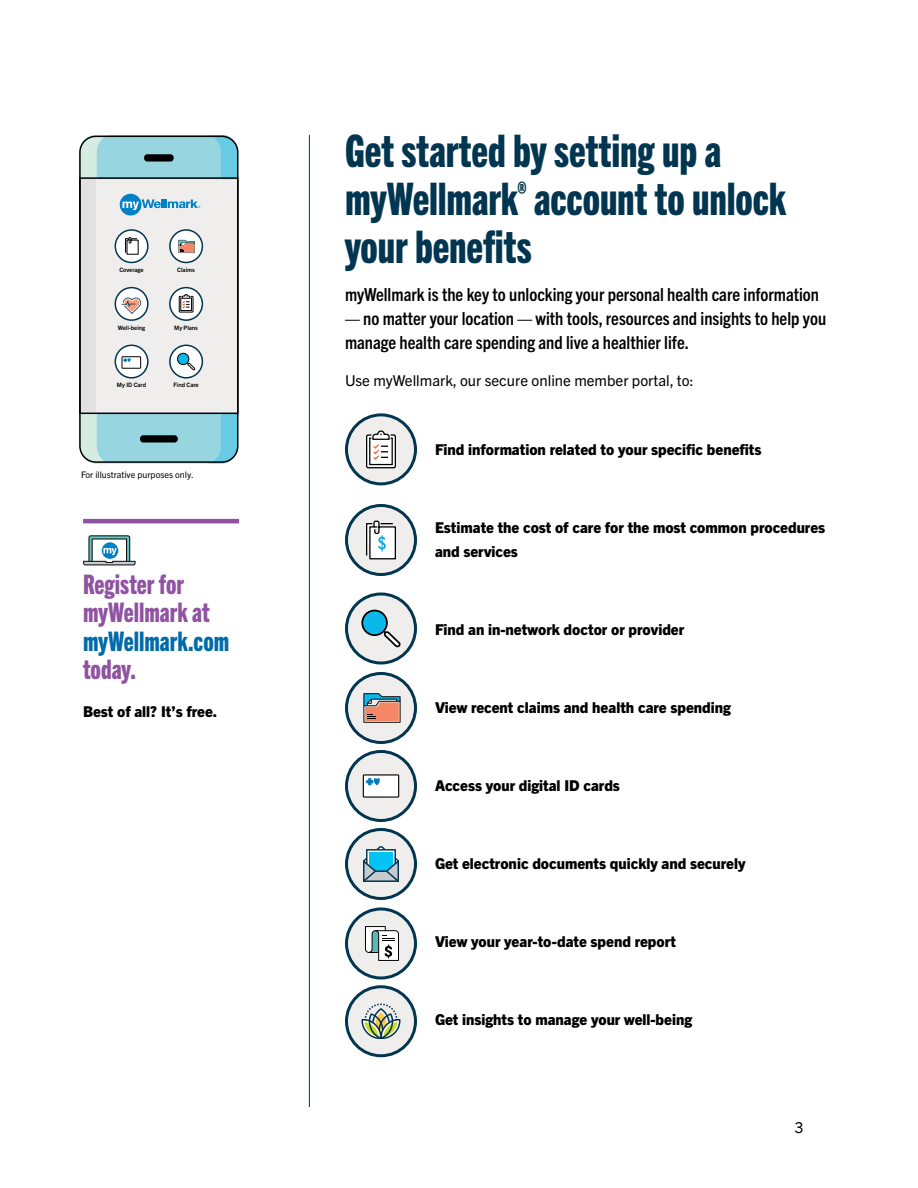
<style>
.page{position:relative;width:918px;height:1188px;background:#fff}
.page>*{position:absolute;margin:0;border:0;box-sizing:border-box;transform-origin:0 0}
.t1{font:45px/48px "Trade Gothic Next LT Pro Hv Cm";letter-spacing:-.005em;color:#023550}
.t2{font:27px/28.5px "Trade Gothic Next LT Pro Hv Cm";color:#8f53a1}
.t3{font:700 condensed 18px/24px "Trade Gothic Next LT Pro";color:#000}
.t4{font:800 15px/24px "Trade Gothic Next LT Pro";color:#000}
.t5{font:15px "Trade Gothic Next LT Pro";color:#000}
.t6{font:9px "Trade Gothic Next LT Pro";color:#000}
.t7{font:700 6px "Trade Gothic Next LT Pro";color:#000}
.s1{color:#006ba8}
</style>
<div class="page">
<hr style="left:83px;top:519px;width:156px;height:4px;background:#8f53a1">
<svg style="left:83px;top:535px;width:53px;height:30px"></svg>
<hr style="left:309px;top:135px;width:1px;height:972px;background:#023550">
<div style="left:346px;top:415px;width:70px;height:69px;background:#efeeed;border-radius:50%"></div>
<div style="left:345px;top:413px;width:72px;height:72px;border:3px solid #023550;border-radius:50%"></div>
<div style="left:367px;top:435px;width:28px;height:33px;background:#fff;border-radius:2px"></div>
<div style="left:366px;top:434px;width:30px;height:34px;border:1px solid #000;border-radius:2px"></div>
<svg style="left:369px;top:430px;width:24px;height:36px"></svg>
<div style="left:346px;top:752px;width:70px;height:69px;background:#efeeed;border-radius:50%"></div>
<div style="left:345px;top:750px;width:72px;height:72px;border:3px solid #023550;border-radius:50%"></div>
<div style="left:363px;top:775px;width:36px;height:22px;background:#fff"></div>
<div style="left:363px;top:774px;width:36px;height:24px;border:1px solid #000"></div>
<svg style="left:366px;top:778px;width:14px;height:7px"></svg>
<div style="left:346px;top:909px;width:70px;height:69px;background:#efeeed;border-radius:50%"></div>
<div style="left:345px;top:907px;width:72px;height:72px;border:3px solid #023550;border-radius:50%"></div>
<svg style="left:365px;top:926px;width:34px;height:35px"></svg>
<div style="left:346px;top:987px;width:70px;height:69px;background:#efeeed;border-radius:50%"></div>
<div style="left:345px;top:985px;width:72px;height:72px;border:3px solid #023550;border-radius:50%"></div>
<svg style="left:361px;top:1004px;width:40px;height:35px"></svg>
<svg style="left:80px;top:135px;width:157px;height:328px"></svg>
<div style="left:346px;top:830px;width:70px;height:69px;background:#efeeed;border-radius:50%"></div>
<div style="left:345px;top:828px;width:72px;height:72px;border:3px solid #023550;border-radius:50%"></div>
<svg style="left:363px;top:846px;width:36px;height:36px"></svg>
<div style="left:346px;top:594px;width:70px;height:69px;background:#efeeed;border-radius:50%"></div>
<div style="left:345px;top:593px;width:72px;height:72px;border:3px solid #023550;border-radius:50%"></div>
<div style="left:362px;top:611px;width:25px;height:24px;background:#0cb7eb;border-radius:50%"></div>
<div style="left:361px;top:610px;width:27px;height:26px;border:2px solid #000;border-radius:50%"></div>
<svg style="left:381px;top:629px;width:20px;height:19px"></svg>
<div style="left:346px;top:506px;width:70px;height:69px;background:#efeeed;border-radius:50%"></div>
<div style="left:345px;top:504px;width:72px;height:72px;border:3px solid #023550;border-radius:50%"></div>
<svg style="left:366px;top:520px;width:30px;height:40px"></svg>
<div style="left:346px;top:674px;width:70px;height:69px;background:#efeeed;border-radius:50%"></div>
<div style="left:345px;top:672px;width:72px;height:72px;border:3px solid #023550;border-radius:50%"></div>
<svg style="left:363px;top:693px;width:38px;height:30px"></svg>
<p class="t7" style="left:119px;top:266px;width:26px">Coverage</p>
<p class="t7" style="left:177px;top:266px;width:19px">Claims</p>
<p class="t7" style="left:118px;top:323px;width:29px">Well-being</p>
<p class="t7" style="left:174px;top:323px;width:25px">My Plans</p>
<p class="t7" style="left:117px;top:381px;width:31px">My ID Card</p>
<p class="t7" style="left:174px;top:381px;width:27px">Find Care</p>
<p class="t6" style="left:81px;top:468px;width:114px">For illustrative purposes only.</p>
<h3 class="t2" style="left:83px;top:568px;width:148px">Register for myWellmark at <span class="s1">myWellmark.com </span>today.</h3>
<p class="t4" style="left:83px;top:698px;width:136px">Best of all? It’s free.</p>
<h2 class="t1" style="left:345px;top:124px;width:443px">Get started by setting up a myWellmark<sup>®</sup> account to unlock your benefits</h2>
<p class="t3" style="left:345px;top:281px;width:476px">myWellmark is the key to unlocking your personal health care information</p>
<p class="t3" style="left:345px;top:305px;width:483px">— no matter your location — with tools, resources and insights to help you manage health care spending and live a healthier life.</p>
<p class="t5" style="left:345px;top:370px;width:350px">Use myWellmark, our secure online member portal, to:</p>
<p class="t4" style="left:435px;top:437px;width:328px">Find information related to your specific benefits</p>
<p class="t4" style="left:435px;top:515px;width:392px">Estimate the cost of care for the most common procedures and services</p>
<p class="t4" style="left:435px;top:617px;width:251px">Find an in-network doctor or provider</p>
<p class="t4" style="left:435px;top:695px;width:297px">View recent claims and health care spending</p>
<p class="t4" style="left:435px;top:773px;width:186px">Access your digital ID cards</p>
<p class="t4" style="left:435px;top:851px;width:312px">Get electronic documents quickly and securely</p>
<p class="t4" style="left:435px;top:929px;width:243px">View your year-to-date spend report</p>
<p class="t4" style="left:435px;top:1007px;width:259px">Get insights to manage your well-being</p>
<p class="t5" style="left:795px;top:1117px;width:10px">3</p>
</div>
